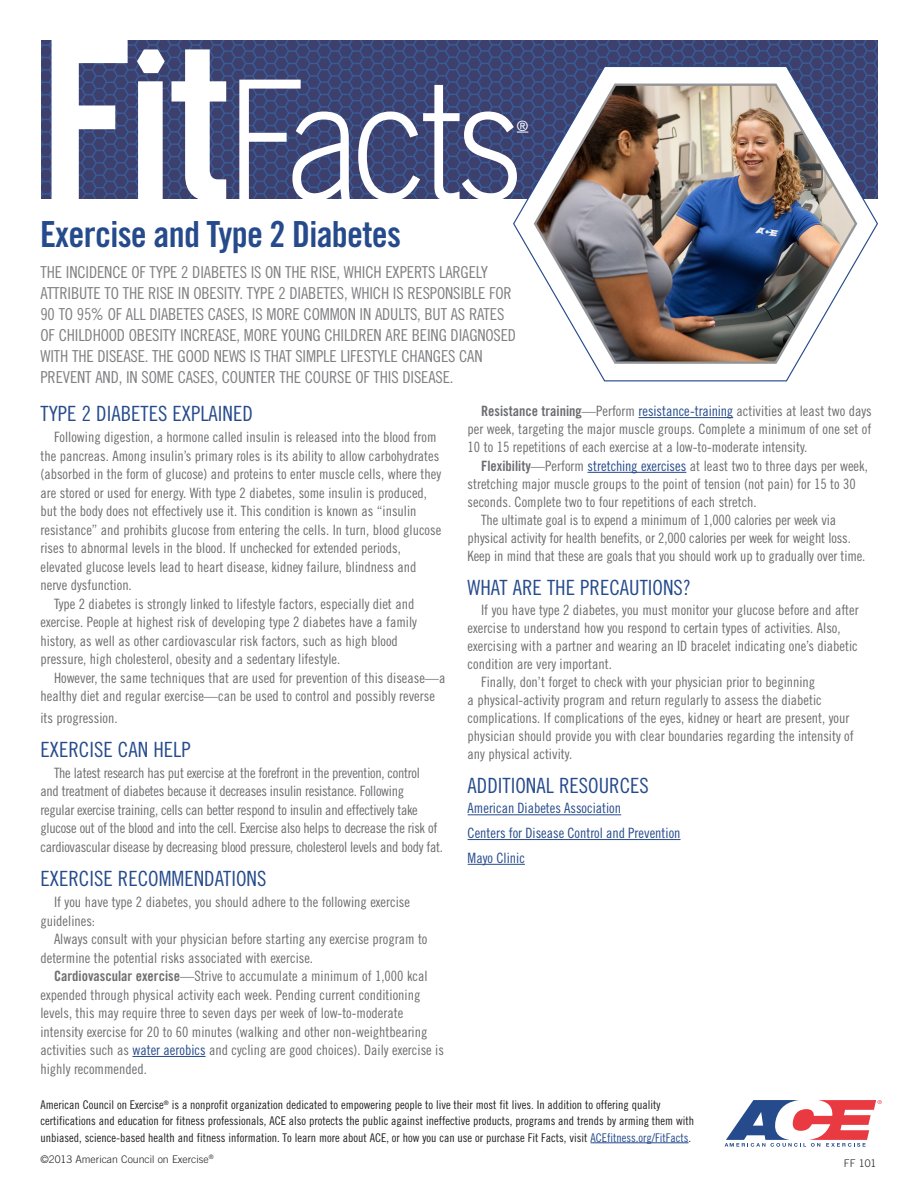
<style>
.page{position:relative;width:918px;height:1188px;background:#fff}
.page>*{position:absolute;margin:0;border:0;box-sizing:border-box;transform-origin:0 0}
.New_head{font:36px "Trade Gothic Bold Cond Twenty";letter-spacing:-.02em;color:#264b8c}
.New_subhead{font:21px "Trade Gothic Cond Eighteen";color:#264b8c}
.Lead_in{font:16.5px/21px "Trade Gothic Cond Eighteen";letter-spacing:-.01em;color:#808083}
.New_body{font:14.25px/18.5px "Trade Gothic Cond Eighteen";color:#6c6d70}
.New_body-2{font:14.25px/18.5px "Trade Gothic Cond Eighteen";letter-spacing:-.02em;color:#6c6d70}
.New_Resources{font:14.25px "Trade Gothic Cond Eighteen";color:#264b8c}
._9_pt_body{font:14.25px "Trade Gothic Cond Eighteen";color:#264b8c}
.t1{font:14.25px "Trade Gothic Cond Eighteen";color:#fff}
.t2{font:12px/16.5px "Trade Gothic Cond Eighteen";color:#231f20}
.t3{font:300 10.5px "Trade Gothic";color:#231f20}
.s1{font-family:"Trade Gothic Bold Cond Twenty"}
.s2{color:#264b8c}
</style>
<div class="page">
<img style="left:41px;top:41px;width:837px;height:157px">
<hr style="left:591px;top:1143px;width:98px;height:1px;background:#264b8c">
<svg style="left:725px;top:1100px;width:157px;height:47px"></svg>
<svg style="left:52px;top:40px;width:465px;height:159px"></svg>
<hr style="left:132px;top:1056px;width:74px;height:1px;background:#264b8c">
<hr style="left:638px;top:417px;width:95px;height:1px;background:#264b8c">
<hr style="left:588px;top:472px;width:98px;height:1px;background:#264b8c">
<hr style="left:468px;top:814px;width:153px;height:1px;background:#264b8c">
<hr style="left:468px;top:839px;width:213px;height:1px;background:#264b8c">
<hr style="left:468px;top:864px;width:57px;height:1px;background:#264b8c">
<svg style="left:512px;top:65px;width:366px;height:317px"></svg>
<img style="left:532px;top:82px;width:327px;height:284px">
<p class="t1" style="left:517px;top:117px;width:13px">®</p>
<p class="New_head" style="left:40px;top:213px;width:362px">Exercise and Type 2 Diabetes</p>
<p class="Lead_in" style="left:40px;top:261px;width:477px">THE INCIDENCE OF TYPE 2 DIABETES IS ON THE RISE, WHICH EXPERTS LARGELY ATTRIBUTE TO THE RISE IN OBESITY. TYPE 2 DIABETES, WHICH IS RESPONSIBLE FOR 90 TO 95% OF ALL DIABETES CASES, IS MORE COMMON IN ADULTS, BUT AS RATES OF CHILDHOOD OBESITY INCREASE, MORE YOUNG CHILDREN ARE BEING DIAGNOSED WITH THE DISEASE. THE GOOD NEWS IS THAT SIMPLE LIFESTYLE CHANGES CAN PREVENT AND, IN SOME CASES, COUNTER THE COURSE OF THIS DISEASE.</p>
<p class="New_subhead" style="left:40px;top:402px;width:214px">TYPE 2 DIABETES EXPLAINED</p>
<p class="New_body" style="left:40px;top:428px;width:402px;text-indent:14px">Following digestion, a hormone called insulin is released into the blood from the pancreas. Among insulin’s primary roles is its ability to allow carbohydrates (absorbed in the form of glucose) and proteins to enter muscle cells, where they are stored or used for energy. With type 2 diabetes, some insulin is produced, but the body does not effectively use it. This condition is known as “insulin resistance” and prohibits glucose from entering the cells. In turn, blood glucose rises to abnormal levels in the blood. If unchecked for extended periods, elevated glucose levels lead to heart disease, kidney failure, blindness and nerve dysfunction.</p>
<p class="New_body" style="left:40px;top:594px;width:378px;text-indent:14px">Type 2 diabetes is strongly linked to lifestyle factors, especially diet and exercise. People at highest risk of developing type 2 diabetes have a family history, as well as other cardiovascular risk factors, such as high blood pressure, high cholesterol, obesity and a sedentary lifestyle.</p>
<p class="New_body" style="left:40px;top:668px;width:406px;text-indent:14px">However, the same techniques that are used for prevention of this disease—a healthy diet and regular exercise—can be used to control and possibly reverse</p>
<p class="New_body" style="left:40px;top:708px;width:79px">its progression.</p>
<p class="New_subhead" style="left:40px;top:737px;width:152px">EXERCISE CAN HELP</p>
<p class="New_body-2" style="left:40px;top:764px;width:404px;text-indent:14px">The latest research has put exercise at the forefront in the prevention, control<br>and treatment of diabetes because it decreases insulin resistance. Following<br>regular exercise training, cells can better respond to insulin and effectively take glucose out of the blood and into the cell. Exercise also helps to decrease the risk of cardiovascular disease by decreasing blood pressure, cholesterol levels and body fat.</p>
<p class="New_subhead" style="left:40px;top:866px;width:227px">EXERCISE RECOMMENDATIONS</p>
<p class="New_body" style="left:40px;top:893px;width:371px;text-indent:14px">If you have type 2 diabetes, you should adhere to the following exercise guidelines:</p>
<p class="New_body" style="left:40px;top:930px;width:389px;text-indent:14px">Always consult with your physician before starting any exercise program to determine the potential risks associated with exercise.</p>
<p class="New_body" style="left:40px;top:967px;width:405px;text-indent:14px"><span class="s1">Cardiovascular exercise</span>—Strive to accumulate a minimum of 1,000 kcal expended through physical activity each week. Pending current conditioning levels, this may require three to seven days per week of low-to-moderate intensity exercise for 20 to 60 minutes (walking and other non-weightbearing activities such as <span class="s2">water aerobics</span> and cycling are good choices). Daily exercise is highly recommended.</p>
<p class="New_body" style="left:468px;top:402px;width:406px;line-height:18px;text-align:justify;text-indent:14px"><span class="s1">Resistance training</span>—Perform <span class="s2">resistance-training</span> activities at least two days per week, targeting the major muscle groups. Complete a minimum of one set of 10 to 15 repetitions of each exercise at a low-to-moderate intensity.</p>
<p class="New_body" style="left:468px;top:457px;width:402px;line-height:18px;text-indent:14px"><span class="s1">Flexibility</span>—Perform <span class="s2">stretching exercises</span> at least two to three days per week, stretching major muscle groups to the point of tension (not pain) for 15 to 30 seconds. Complete two to four repetitions of each stretch.</p>
<p class="New_body" style="left:468px;top:511px;width:399px;line-height:18px;text-indent:14px">The ultimate goal is to expend a minimum of 1,000 calories per week via physical activity for health benefits, or 2,000 calories per week for weight loss.<br>Keep in mind that these are goals that you should work up to gradually over time.</p>
<p class="New_subhead" style="left:468px;top:575px;width:225px">WHAT ARE THE PRECAUTIONS?</p>
<p class="New_body" style="left:468px;top:601px;width:393px;line-height:18px;text-indent:14px">If you have type 2 diabetes, you must monitor your glucose before and after exercise to understand how you respond to certain types of activities. Also, exercising with a partner and wearing an ID bracelet indicating one’s diabetic condition are very important.</p>
<p class="New_body" style="left:468px;top:673px;width:388px;line-height:18px;text-indent:14px">Finally, don’t forget to check with your physician prior to beginning<br>a physical-activity program and return regularly to assess the diabetic complications. If complications of the eyes, kidney or heart are present, your physician should provide you with clear boundaries regarding the intensity of any physical activity.</p>
<p class="New_subhead" style="left:468px;top:773px;width:183px">ADDITIONAL RESOURCES</p>
<p class="New_Resources" style="left:468px;top:800px;width:155px">American Diabetes Association</p>
<p class="New_Resources" style="left:468px;top:825px;width:214px">Centers for Disease Control and Prevention</p>
<p class="_9_pt_body" style="left:468px;top:849px;width:59px">Mayo Clinic</p>
<p class="t2" style="left:40px;top:1096px;width:655px">American Council on Exercise<sup>®</sup> is a nonprofit organization dedicated to empowering people to live their most fit lives. In addition to offering quality certifications and education for fitness professionals, ACE also protects the public against ineffective products, programs and trends by arming them with unbiased, science-based health and fitness information. To learn more about ACE, or how you can use or purchase Fit Facts, visit <span class="s2">ACEfitness.org/FitFacts</span>.</p>
<p class="t3" style="left:40px;top:1153px;width:175px">©2013 American Council on Exercise<sup>®</sup></p>
<p class="t3" style="left:844px;top:1157px;width:34px">FF 101</p>
</div>
